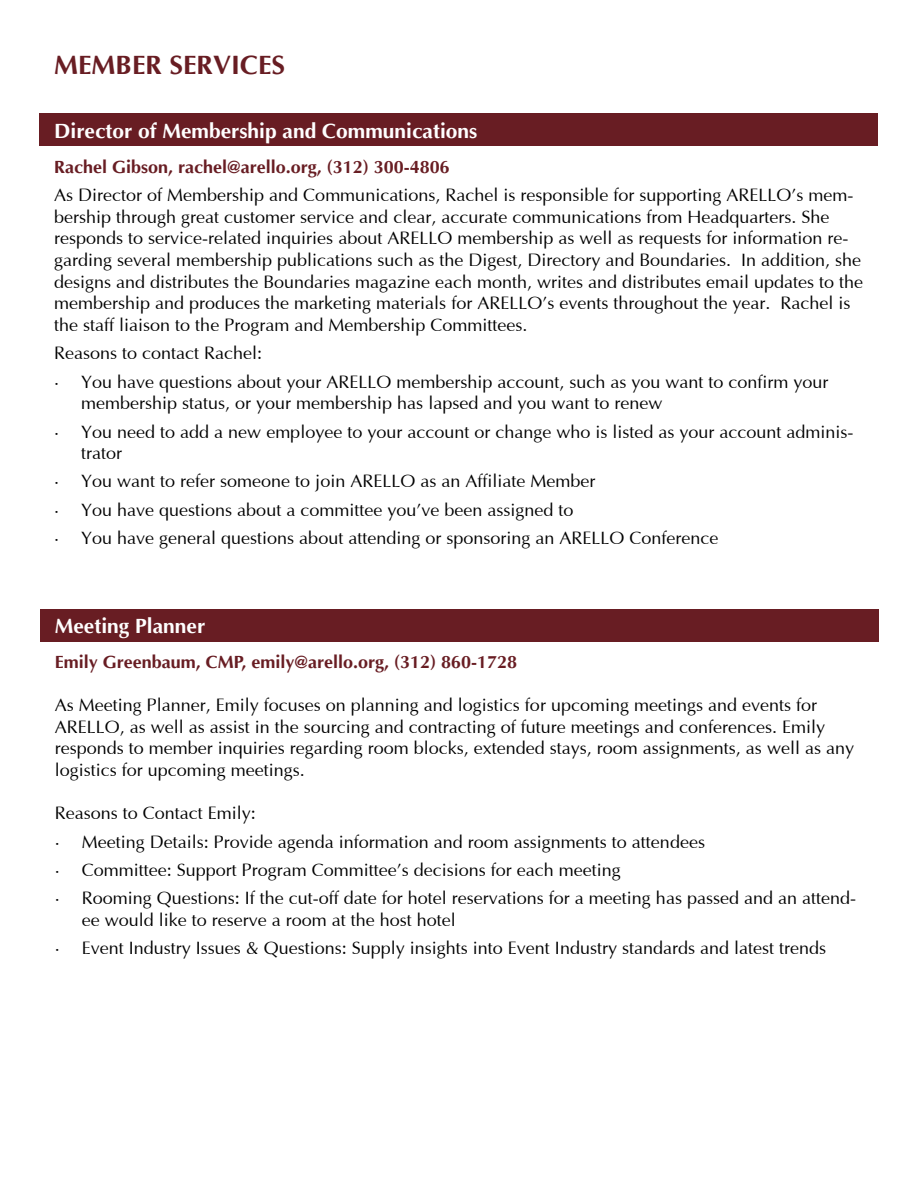
<style>
.page{position:relative;width:918px;height:1188px;background:#fff}
.page>*{position:absolute;margin:0;border:0;box-sizing:border-box;transform-origin:0 0}
.t1{font:700 27px "Optima";color:#681d23}
.t2{font:700 21px "Optima";color:#fff}
.t3{font:18px/21.6px "Optima";color:#000}
.t4{font:700 18px "Optima";color:#681d23}
</style>
<div class="page">
<div style="left:40px;top:609px;width:839px;height:32px;background:#681d23"></div>
<div style="left:40px;top:114px;width:838px;height:32px;background:#681d23"></div>
<h1 class="t1" style="left:54px;top:50px;width:233px">MEMBER SERVICES</h1>
<p class="t2" style="left:54px;top:119px;width:425px">Director of Membership and Communications</p>
<p class="t4" style="left:54px;top:157px;width:397px">Rachel Gibson, rachel@arello.org, (312) 300-4806</p>
<p class="t3" style="left:54px;top:185px;width:811px">As Director of Membership and Communications, Rachel is responsible for supporting ARELLO’s mem&shy;bership through great customer service and clear, accurate communications from Headquarters. She responds to service-related inquiries about ARELLO membership as well as requests for information re&shy;garding several membership publications such as the Digest, Directory and Boundaries. In addition, she designs and distributes the Boundaries magazine each month, writes and distributes email updates to the membership and produces the marketing materials for ARELLO’s events throughout the year. Rachel is the staff liaison to the Program and Membership Committees.</p>
<p class="t3" style="left:54px;top:340px;width:776px;line-height:28.3px">Reasons to contact Rachel:<br>· You have questions about your ARELLO membership account, such as you want to confirm your</p>
<p class="t3" style="left:54px;top:390px;width:801px;line-height:28.3px;text-indent:27px">membership status, or your membership has lapsed and you want to renew<br>· You need to add a new employee to your account or change who is listed as your account adminis-</p>
<p class="t3" style="left:54px;top:440px;width:666px;line-height:28.3px;text-indent:27px">trator<br>· You want to refer someone to join ARELLO as an Affiliate Member<br>· You have questions about a committee you’ve been assigned to<br>· You have general questions about attending or sponsoring an ARELLO Conference</p>
<p class="t2" style="left:55px;top:614px;width:152px">Meeting Planner</p>
<p class="t4" style="left:55px;top:652px;width:464px">Emily Greenbaum, CMP, emily@arello.org, (312) 860-1728</p>
<p class="t3" style="left:55px;top:695px;width:801px">As Meeting Planner, Emily focuses on planning and logistics for upcoming meetings and events for ARELLO, as well as assist in the sourcing and contracting of future meetings and conferences. Emily responds to member inquiries regarding room blocks, extended stays, room assignments, as well as any logistics for upcoming meetings.</p>
<p class="t3" style="left:55px;top:800px;width:803px;line-height:28.3px">Reasons to Contact Emily:<br>· Meeting Details: Provide agenda information and room assignments to attendees<br>· Committee: Support Program Committee’s decisions for each meeting<br>· Rooming Questions: If the cut-off date for hotel reservations for a meeting has passed and an attend-</p>
<p class="t3" style="left:55px;top:906px;width:773px;line-height:28.3px;text-indent:27px">ee would like to reserve a room at the host hotel<br>· Event Industry Issues &amp; Questions: Supply insights into Event Industry standards and latest trends</p>
</div>
